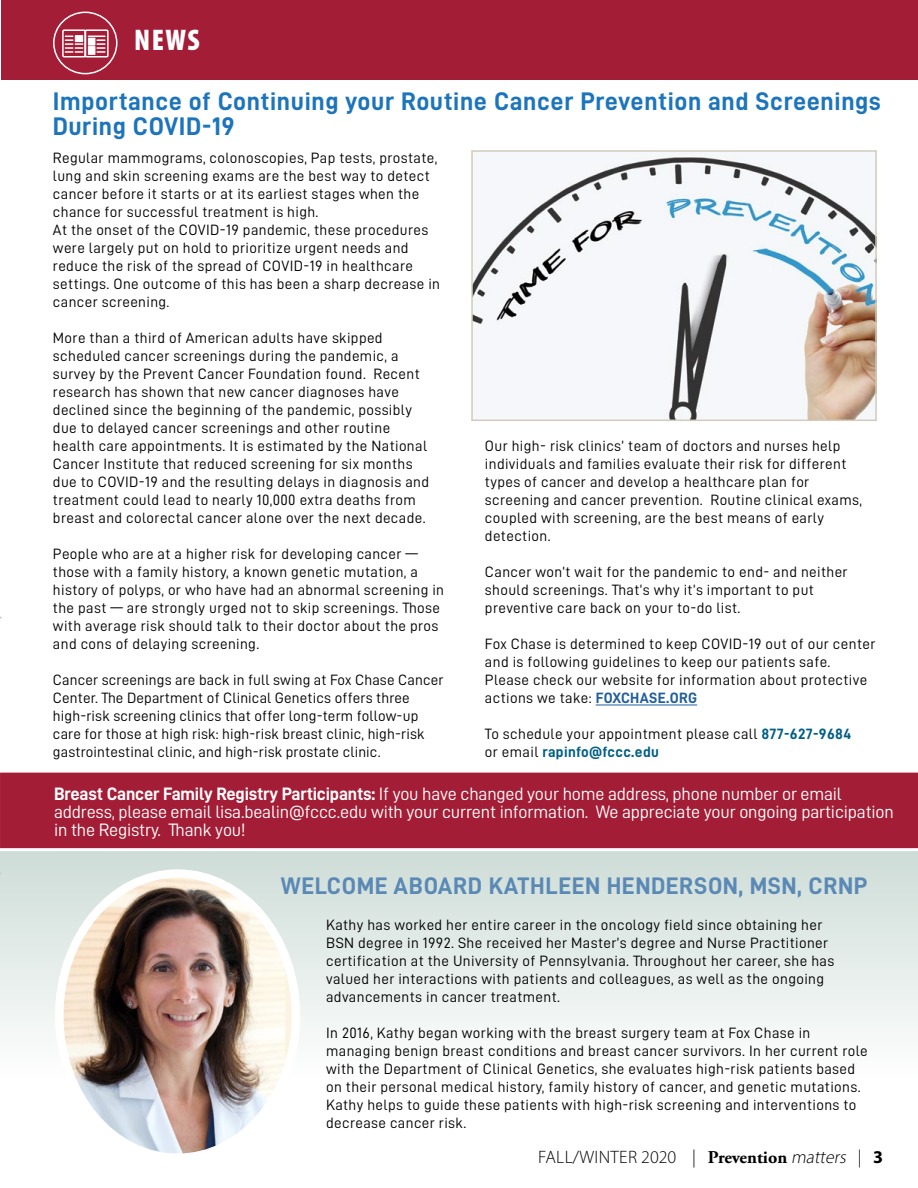
<style>
.page{position:relative;width:918px;height:1188px;background:#fff}
.page>*{position:absolute;margin:0;border:0;box-sizing:border-box;transform-origin:0 0}
.t1{font:900 condensed 30px "Myriad Pro";color:#fff}
.t2{font:25.5px/25.5px "D DIN Bold";letter-spacing:.025em;color:#1c75bc}
.t3{font:24px "D DIN Bold";letter-spacing:.025em;color:#5b89b5}
.t4{font:18px/18px "D DIN";letter-spacing:-.01em;color:#fff}
.t5{font:300 18px "Myriad Pro";letter-spacing:.02em;color:#000}
.t6{font:15px/18px "D DIN";letter-spacing:.025em;color:#000}
.t7{font:15px "D DIN Bold";letter-spacing:.025em;color:#005f85}
.s1{font-family:"D DIN Bold";color:#215e9e}
.s2{font-family:"D DIN Bold";color:#005f85}
.s3{font-family:"D DIN";color:#000}
.s4{font-family:"D DIN Bold"}
.s5{font-family:"Adobe Garamond Pro";font-weight:700}
.s6{font-style:italic}
.s7{font-weight:700}
</style>
<div class="page">
<div style="left:0;top:848px;width:918px;height:340px;background:linear-gradient(to bottom,#d2dfda,#fff)"></div>
<img style="left:63px;top:874px;width:222px;height:284px">
<div style="left:55px;top:869px;width:245px;height:293px;border:8px solid #fff;border-radius:50%"></div>
<div style="left:1px;top:0;width:917px;height:80px;background:#a41d36"></div>
<svg style="left:53px;top:11px;width:65px;height:64px"></svg>
<div style="left:88px;top:47px;width:7px;height:7px;background:#fff"></div>
<div style="left:88px;top:46px;width:7px;height:9px;border:1px solid #fff"></div>
<div style="left:88px;top:38px;width:7px;height:7px;background:#fff"></div>
<div style="left:88px;top:38px;width:7px;height:7px;border:1px solid #fff"></div>
<div style="left:75px;top:36px;width:8px;height:6px;background:#fff"></div>
<div style="left:75px;top:35px;width:8px;height:7px;border:1px solid #fff"></div>
<hr style="left:596px;top:705px;width:101px;height:1px;background:#215e9e">
<img style="left:474px;top:153px;width:400px;height:265px">
<div style="left:471px;top:150px;width:406px;height:271px;border:2px solid #d1cbbd"></div>
<div style="left:0;top:772px;width:918px;height:79px;background:#a41d36"></div>
<h1 class="t1" style="left:134px;top:20px;width:67px">NEWS</h1>
<h2 class="t2" style="left:53px;top:88px;width:829px">Importance of Continuing your Routine Cancer Prevention and Screenings<br>During COVID-19</h2>
<p class="t6" style="left:53px;top:149px;width:389px">Regular mammograms, colonoscopies, Pap tests, prostate, lung and skin screening exams are the best way to detect cancer before it starts or at its earliest stages when the chance for successful treatment is high.<br>At the onset of the COVID-19 pandemic, these procedures were largely put on hold to prioritize urgent needs and reduce the risk of the spread of COVID-19 in healthcare settings. One outcome of this has been a sharp decrease in cancer screening.</p>
<p class="t6" style="left:53px;top:329px;width:378px">More than a third of American adults have skipped scheduled cancer screenings during the pandemic, a survey by the Prevent Cancer Foundation found. Recent research has shown that new cancer diagnoses have declined since the beginning of the pandemic, possibly due to delayed cancer screenings and other routine health care appointments. It is estimated by the National Cancer Institute that reduced screening for six months due to COVID-19 and the resulting delays in diagnosis and treatment could lead to nearly 10,000 extra deaths from breast and colorectal cancer alone over the next decade.</p>
<p class="t6" style="left:53px;top:545px;width:393px">People who are at a higher risk for developing cancer — those with a family history, a known genetic mutation, a history of polyps, or who have had an abnormal screening in the past — are strongly urged not to skip screenings. Those with average risk should talk to their doctor about the pros and cons of delaying screening.</p>
<p class="t6" style="left:53px;top:671px;width:392px">Cancer screenings are back in full swing at Fox Chase Cancer Center. The Department of Clinical Genetics offers three high-risk screening clinics that offer long-term follow-up care for those at high risk: high-risk breast clinic, high-risk gastrointestinal clinic, and high-risk prostate clinic.</p>
<p class="t6" style="left:485px;top:437px;width:379px">Our high- risk clinics’ team of doctors and nurses help individuals and families evaluate their risk for different types of cancer and develop a healthcare plan for screening and cancer prevention. Routine clinical exams, coupled with screening, are the best means of early detection.</p>
<p class="t6" style="left:485px;top:563px;width:364px">Cancer won’t wait for the pandemic to end- and neither should screenings. That’s why it’s important to put preventive care back on your to-do list.</p>
<p class="t6" style="left:485px;top:635px;width:392px">Fox Chase is determined to keep COVID-19 out of our center and is following guidelines to keep our patients safe.<br>Please check our website for information about protective actions we take: <span class="s1">FOXCHASE.ORG</span></p>
<p class="t6" style="left:485px;top:725px;width:368px">To schedule your appointment please call <span class="s2">877-627-9684</span></p>
<p class="t7" style="left:485px;top:744px;width:175px"><span class="s3">or email</span> rapinfo@fccc.edu</p>
<p class="t4" style="left:54px;top:784px;width:841px"><span class="s4">Breast Cancer Family Registry Participants:</span> If you have changed your home address, phone number or email address, please email lisa.bealin@fccc.edu with your current information. We appreciate your ongoing participation in the Registry. Thank you!</p>
<h3 class="t3" style="left:281px;top:872px;width:588px">WELCOME ABOARD KATHLEEN HENDERSON, MSN, CRNP</h3>
<p class="t6" style="left:326px;top:916px;width:510px">Kathy has worked her entire career in the oncology field since obtaining her BSN degree in 1992. She received her Master’s degree and Nurse Practitioner certification at the University of Pennsylvania. Throughout her career, she has valued her interactions with patients and colleagues, as well as the ongoing advancements in cancer treatment.</p>
<p class="t6" style="left:326px;top:1024px;width:543px">In 2016, Kathy began working with the breast surgery team at Fox Chase in managing benign breast conditions and breast cancer survivors. In her current role with the Department of Clinical Genetics, she evaluates high-risk patients based on their personal medical history, family history of cancer, and genetic mutations.<br>Kathy helps to guide these patients with high-risk screening and interventions to decrease cancer risk.</p>
<p class="t5" style="left:538px;top:1146px;width:347px">FALL/WINTER 2020 | <span class="s5">Prevention</span> <span class="s6">matters</span> | <span class="s7">3</span></p>
</div>
